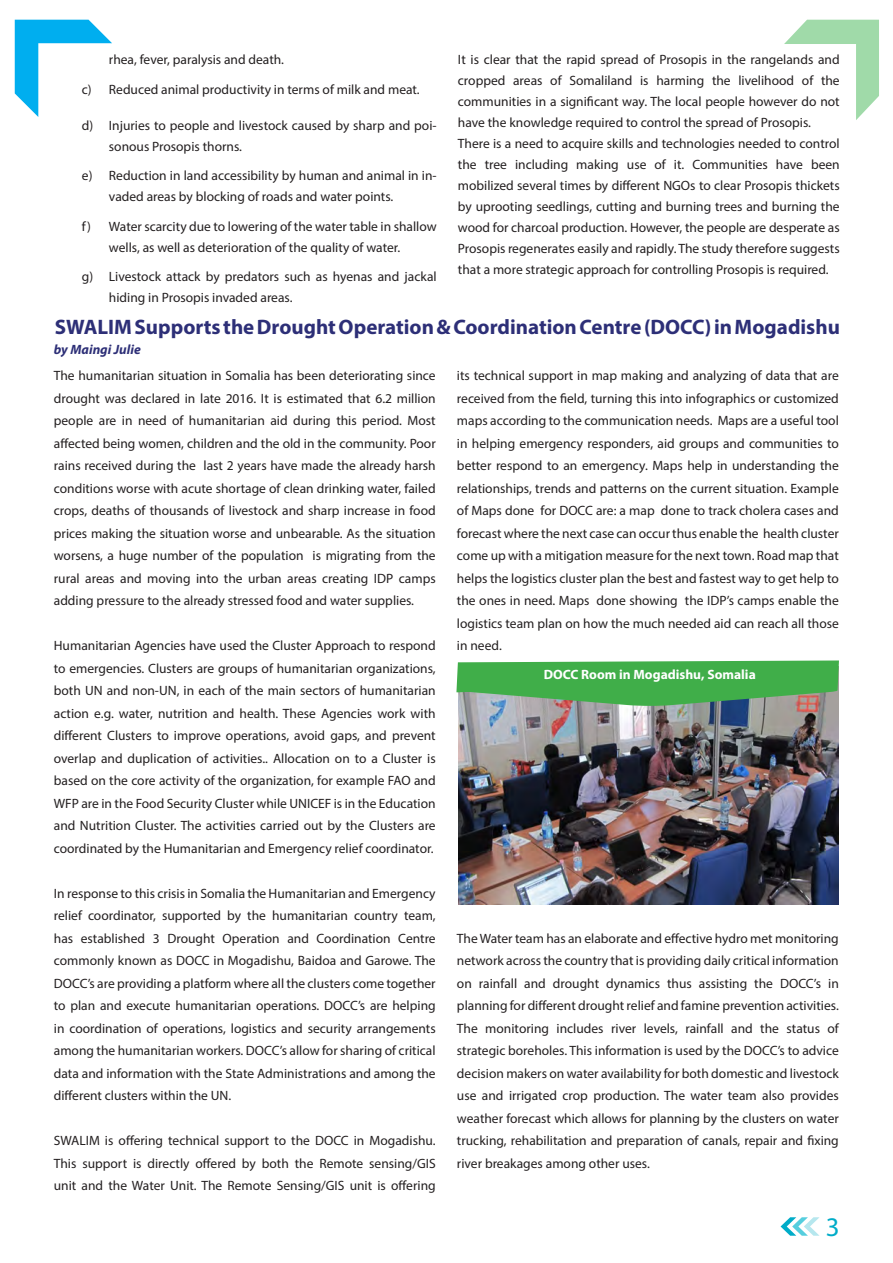
<style>
.page{position:relative;width:893px;height:1263px;background:#fff}
.page>*{position:absolute;margin:0;border:0;box-sizing:border-box;transform-origin:0 0}
.t1{font:27px "Myriad Pro";color:#00acc8}
._02_Article_Title{font:700 21px "Myriad Pro";color:#2d2f77}
.t2{font:13.5px/22.5px "Myriad Pro";color:#231f20;text-align:justify}
.t3{font:700 13.5px "Myriad Pro";color:#fff}
.t4{font:italic 700 13.5px "Myriad Pro";color:#2d2f77}
</style>
<div class="page">
<svg style="left:780px;top:1217px;width:39px;height:19px"></svg>
<svg style="left:784px;top:20px;width:95px;height:100px"></svg>
<svg style="left:15px;top:20px;width:97px;height:97px"></svg>
<img style="left:459px;top:706px;width:379px;height:199px">
<svg style="left:456px;top:660px;width:383px;height:46px;background:#55ad5c"></svg>
<p class="t2" style="left:109px;top:48px;width:177px">rhea, fever, paralysis and death.</p>
<p class="t2" style="left:82px;top:78px;width:339px">c) Reduced animal productivity in terms of milk and meat.</p>
<p class="t2" style="left:109px;top:114px;width:329px;line-height:21px;text-indent:-27px">d) Injuries to people and livestock caused by sharp and poi&shy;sonous Prosopis thorns.</p>
<p class="t2" style="left:109px;top:165px;width:329px;line-height:21px;text-indent:-27px">e) Reduction in land accessibility by human and animal in in&shy;vaded areas by blocking of roads and water points.</p>
<p class="t2" style="left:109px;top:215px;width:329px;line-height:21px;text-indent:-27px">f) Water scarcity due to lowering of the water table in shallow wells, as well as deterioration of the quality of water.</p>
<p class="t2" style="left:109px;top:266px;width:329px;line-height:21px;text-indent:-27px">g) Livestock attack by predators such as hyenas and jackal hiding in Prosopis invaded areas.</p>
<p class="t2" style="left:458px;top:49px;width:383px;line-height:21px">It is clear that the rapid spread of Prosopis in the rangelands and cropped areas of Somaliland is harming the livelihood of the communities in a significant way. The local people however do not have the knowledge required to control the spread of Prosopis.</p>
<p class="t2" style="left:458px;top:133px;width:383px;line-height:21px">There is a need to acquire skills and technologies needed to control the tree including making use of it. Communities have been mobilized several times by different NGOs to clear Prosopis thickets by uprooting seedlings, cutting and burning trees and burning the wood for charcoal production. However, the people are desperate as Prosopis regenerates easily and rapidly. The study therefore suggests that a more strategic approach for controlling Prosopis is required.</p>
<p class="_02_Article_Title" style="left:55px;top:313px;width:786px">SWALIM Supports the Drought Operation &amp; Coordination Centre (DOCC) in Mogadishu</p>
<p class="t4" style="left:54px;top:341px;width:88px">by Maingi Julie</p>
<p class="t2" style="left:54px;top:364px;width:383px">The humanitarian situation in Somalia has been deteriorating since drought was declared in late 2016. It is estimated that 6.2 million people are in need of humanitarian aid during this period. Most affected being women, children and the old in the community. Poor rains received during the last 2 years have made the already harsh conditions worse with acute shortage of clean drinking water, failed crops, deaths of thousands of livestock and sharp increase in food prices making the situation worse and unbearable. As the situation worsens, a huge number of the population is migrating from the rural areas and moving into the urban areas creating IDP camps adding pressure to the already stressed food and water supplies.</p>
<p class="t2" style="left:54px;top:634px;width:383px">Humanitarian Agencies have used the Cluster Approach to respond to emergencies. Clusters are groups of humanitarian organizations, both UN and non-UN, in each of the main sectors of humanitarian action e.g. water, nutrition and health. These Agencies work with different Clusters to improve operations, avoid gaps, and prevent overlap and duplication of activities.. Allocation on to a Cluster is based on the core activity of the organization, for example FAO and WFP are in the Food Security Cluster while UNICEF is in the Education and Nutrition Cluster. The activities carried out by the Clusters are coordinated by the Humanitarian and Emergency relief coordinator.</p>
<p class="t2" style="left:54px;top:882px;width:383px">In response to this crisis in Somalia the Humanitarian and Emergency relief coordinator, supported by the humanitarian country team, has established 3 Drought Operation and Coordination Centre commonly known as DOCC in Mogadishu, Baidoa and Garowe. The DOCC’s are providing a platform where all the clusters come together to plan and execute humanitarian operations. DOCC’s are helping in coordination of operations, logistics and security arrangements among the humanitarian workers. DOCC’s allow for sharing of critical data and information with the State Administrations and among the different clusters within the UN.</p>
<p class="t2" style="left:54px;top:1129px;width:383px">SWALIM is offering technical support to the DOCC in Mogadishu.<br>This support is directly offered by both the Remote sensing/GIS unit and the Water Unit. The Remote Sensing/GIS unit is offering</p>
<p class="t2" style="left:457px;top:364px;width:383px">its technical support in map making and analyzing of data that are received from the field, turning this into infographics or customized maps according to the communication needs. Maps are a useful tool in helping emergency responders, aid groups and communities to better respond to an emergency. Maps help in understanding the relationships, trends and patterns on the current situation. Example of Maps done for DOCC are: a map done to track cholera cases and forecast where the next case can occur thus enable the health cluster come up with a mitigation measure for the next town. Road map that helps the logistics cluster plan the best and fastest way to get help to the ones in need. Maps done showing the IDP’s camps enable the logistics team plan on how the much needed aid can reach all those in need.</p>
<p class="t3" style="left:544px;top:665px;width:214px">DOCC Room in Mogadishu, Somalia</p>
<p class="t2" style="left:457px;top:927px;width:383px">The Water team has an elaborate and effective hydro met monitoring network across the country that is providing daily critical information on rainfall and drought dynamics thus assisting the DOCC’s in planning for different drought relief and famine prevention activities.<br>The monitoring includes river levels, rainfall and the status of strategic boreholes. This information is used by the DOCC’s to advice decision makers on water availability for both domestic and livestock use and irrigated crop production. The water team also provides weather forecast which allows for planning by the clusters on water trucking, rehabilitation and preparation of canals, repair and fixing river breakages among other uses.</p>
<h1 class="t1" style="left:826px;top:1210px;width:15px">3</h1>
</div>
